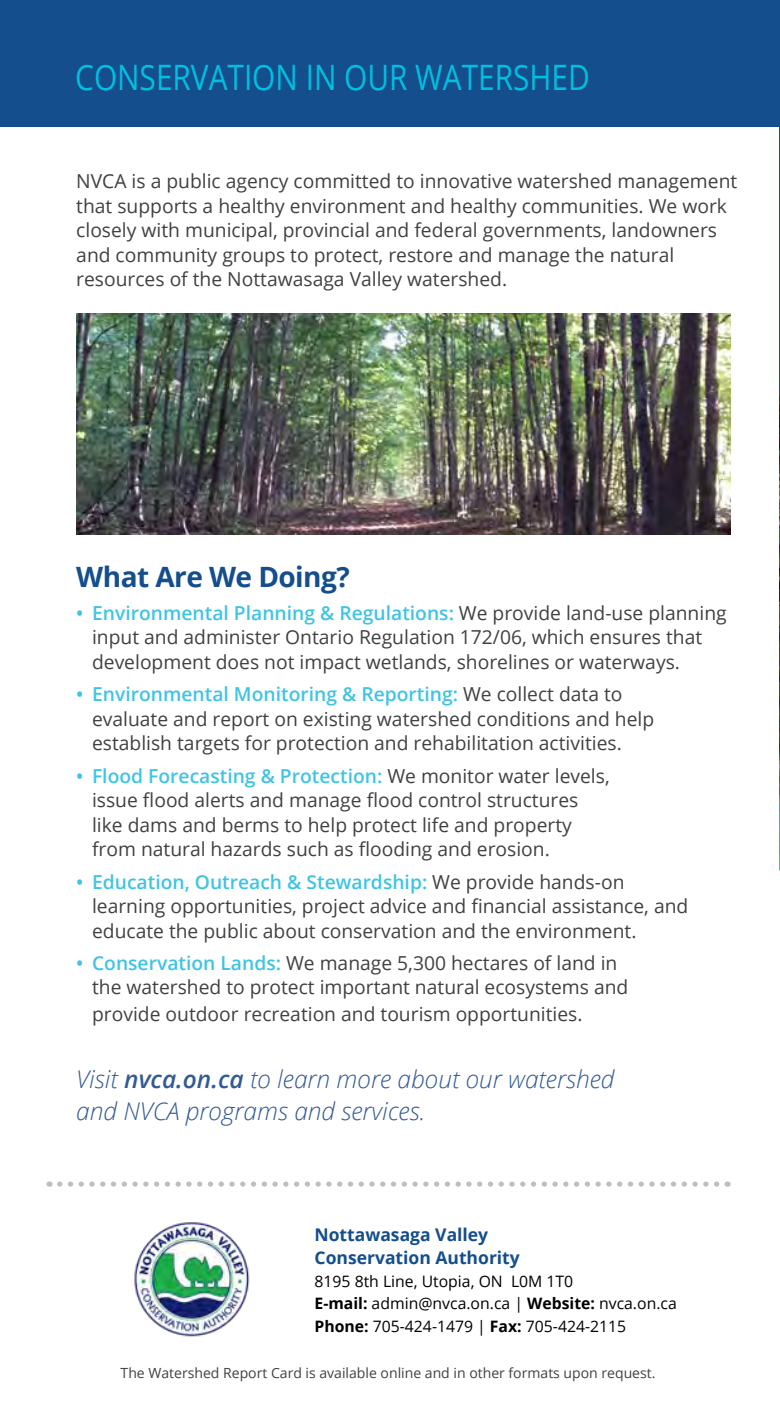
<style>
.page{position:relative;width:780px;height:1418px;background:#fff}
.page>*{position:absolute;margin:0;border:0;box-sizing:border-box;transform-origin:0 0}
.t1{font:35px "Open Sans";color:#00bfdf;scale:.85 1}
.t2{font:700 28px "Open Sans";letter-spacing:-.02em;color:#144e8c}
.t3{font:italic 300 24.5px/31.5px "Open Sans";color:#335a94}
.t4{font:19.25px/24.5px "Open Sans";color:#414042}
.t5{font:700 17.5px/22.8px "Open Sans";color:#144e8c}
.t6{font:15.75px/22.8px "Open Sans";color:#000}
.t7{font:14px "Open Sans";color:#414042}
.s1{font-weight:600;color:#3fc4e2}
.s2{font-weight:600}
.s3{font-weight:700}
</style>
<div class="page">
<hr style="left:778px;top:0;width:1px;height:592px;background:#144e8c">
<div style="left:0;top:0;width:778px;height:126px;background:#144e8c"></div>
<img style="left:134px;top:1222px;width:116px;height:115px">
<img style="left:778px;top:301px;width:1px;height:291px">
<img style="left:76px;top:314px;width:654px;height:220px">
<svg style="left:60px;top:1181px;width:667px;height:5px"></svg>
<h1 class="t1" style="left:75px;top:53px;width:606px">CONSERVATION IN OUR WATERSHED</h1>
<p class="t4" style="left:76px;top:168px;width:662px">NVCA is a public agency committed to innovative watershed management that supports a healthy environment and healthy communities. We work closely with municipal, provincial and federal governments, landowners and community groups to protect, restore and manage the natural resources of the Nottawasaga Valley watershed.</p>
<h2 class="t2" style="left:76px;top:557px;width:275px">What Are We Doing?</h2>
<p class="t4" style="left:92px;top:600px;width:635px;text-indent:-16px"><span class="s1">• Environmental Planning &amp; Regulations:</span> We provide land-use planning input and administer Ontario Regulation 172/06, which ensures that development does not impact wetlands, shorelines or waterways.</p>
<p class="t4" style="left:92px;top:681px;width:563px;text-indent:-16px"><span class="s1">• Environmental Monitoring &amp; Reporting:</span> We collect data to evaluate and report on existing watershed conditions and help establish targets for protection and rehabilitation activities.</p>
<p class="t4" style="left:92px;top:763px;width:519px;text-indent:-16px"><span class="s1">• Flood Forecasting &amp; Protection:</span> We monitor water levels, issue flood alerts and manage flood control structures like dams and berms to help protect life and property from natural hazards such as flooding and erosion.</p>
<p class="t4" style="left:92px;top:868px;width:597px;text-indent:-16px"><span class="s1">• Education, Outreach &amp; Stewardship:</span> We provide hands-on learning opportunities, project advice and financial assistance, and educate the public about conservation and the environment.</p>
<p class="t4" style="left:92px;top:950px;width:537px;text-indent:-16px"><span class="s1">• Conservation Lands:</span> We manage 5,300 hectares of land in the watershed to protect important natural ecosystems and</p>
<p class="t4" style="left:92px;top:1001px;width:492px">provide outdoor recreation and tourism opportunities.</p>
<p class="t3" style="left:76px;top:1062px;width:539px">Visit <span class="s2">nvca.on.ca</span> to learn more about our watershed and NVCA programs and services.</p>
<p class="t5" style="left:314px;top:1222px;width:207px">Nottawasaga Valley<br>Conservation Authority</p>
<p class="t6" style="left:314px;top:1269px;width:363px">8195 8th Line, Utopia, ON L0M 1T0<br><span class="s3">E-mail:</span> admin@nvca.on.ca | <span class="s3">Website:</span> nvca.on.ca<br><span class="s3">Phone:</span> 705-424-1479 | <span class="s3">Fax:</span> 705-424-2115</p>
<p class="t7" style="left:120px;top:1363px;width:536px">The Watershed Report Card is available online and in other formats upon request.</p>
</div>
